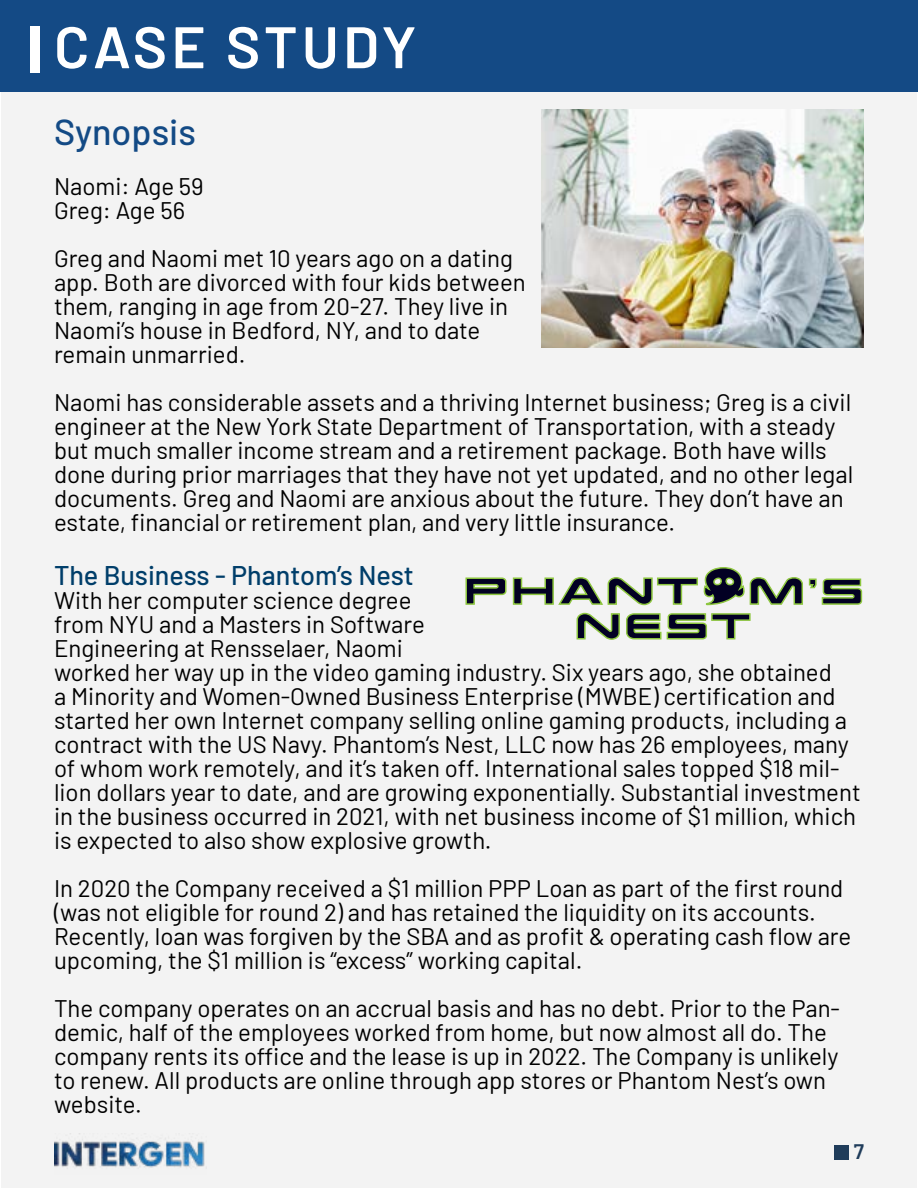
<style>
.page{position:relative;width:918px;height:1188px;background:#fff}
.page>*{position:absolute;margin:0;border:0;box-sizing:border-box;transform-origin:0 0}
.t1{font:600 58.5px "Barlow";letter-spacing:.06em;color:#fff}
.t2{font:500 36px "Barlow";color:#134a85}
.t3{font:500 27px "Barlow";color:#003e6a}
.t4{font:24px/24px "Barlow";color:#000}
.t5{font:600 21px "Barlow";color:#1f3c5a}
</style>
<div class="page">
<div style="left:1px;top:92px;width:916px;height:1096px;background:#f3f3f3"></div>
<div style="left:0;top:0;width:918px;height:92px;background:#144a85"></div>
<img style="left:54px;top:1133px;width:151px;height:35px">
<div style="left:835px;top:1145px;width:14px;height:14px;background:#1f3c5a"></div>
<div style="left:30px;top:26px;width:10px;height:46px;background:#fff"></div>
<img style="left:542px;top:109px;width:322px;height:239px">
<svg style="left:576px;top:612px;width:175px;height:28px"></svg>
<svg style="left:465px;top:567px;width:398px;height:39px"></svg>
<h1 class="t1" style="left:54px;top:4px;width:364px">CASE STUDY</h1>
<h2 class="t2" style="left:54px;top:106px;width:143px">Synopsis</h2>
<p class="t4" style="left:54px;top:172px;width:151px">Naomi: Age 59<br>Greg: Age 56</p>
<p class="t4" style="left:54px;top:244px;width:473px">Greg and Naomi met 10 years ago on a dating app. Both are divorced with four kids between them, ranging in age from 20-27. They live in Naomi’s house in Bedford, NY, and to date remain unmarried.</p>
<p class="t4" style="left:54px;top:388px;width:801px">Naomi has considerable assets and a thriving Internet business; Greg is a civil engineer at the New York State Department of Transportation, with a steady but much smaller income stream and a retirement package. Both have wills done during prior marriages that they have not yet updated, and no other legal documents. Greg and Naomi are anxious about the future. They don’t have an estate, financial or retirement plan, and very little insurance.</p>
<p class="t3" style="left:54px;top:555px;width:361px">The Business - Phantom’s Nest</p>
<p class="t4" style="left:54px;top:586px;width:808px">With her computer science degree<br>from NYU and a Masters in Software<br>Engineering at Rensselaer, Naomi<br>worked her way up in the video gaming industry. Six years ago, she obtained<br>a Minority and Women-Owned Business Enterprise (MWBE) certification and started her own Internet company selling online gaming products, including a contract with the US Navy. Phantom’s Nest, LLC now has 26 employees, many of whom work remotely, and it’s taken off. International sales topped $18 mil&shy;lion dollars year to date, and are growing exponentially. Substantial investment in the business occurred in 2021, with net business income of $1 million, which is expected to also show explosive growth.</p>
<p class="t4" style="left:54px;top:874px;width:799px">In 2020 the Company received a $1 million PPP Loan as part of the first round (was not eligible for round 2) and has retained the liquidity on its accounts.<br>Recently, loan was forgiven by the SBA and as profit &amp; operating cash flow are upcoming, the $1 million is “excess” working capital.</p>
<p class="t4" style="left:54px;top:994px;width:788px">The company operates on an accrual basis and has no debt. Prior to the Pan&shy;demic, half of the employees worked from home, but now almost all do. The company rents its office and the lease is up in 2022. The Company is unlikely to renew. All products are online through app stores or Phantom Nest’s own website.</p>
<p class="t5" style="left:854px;top:1136px;width:12px">7</p>
</div>
